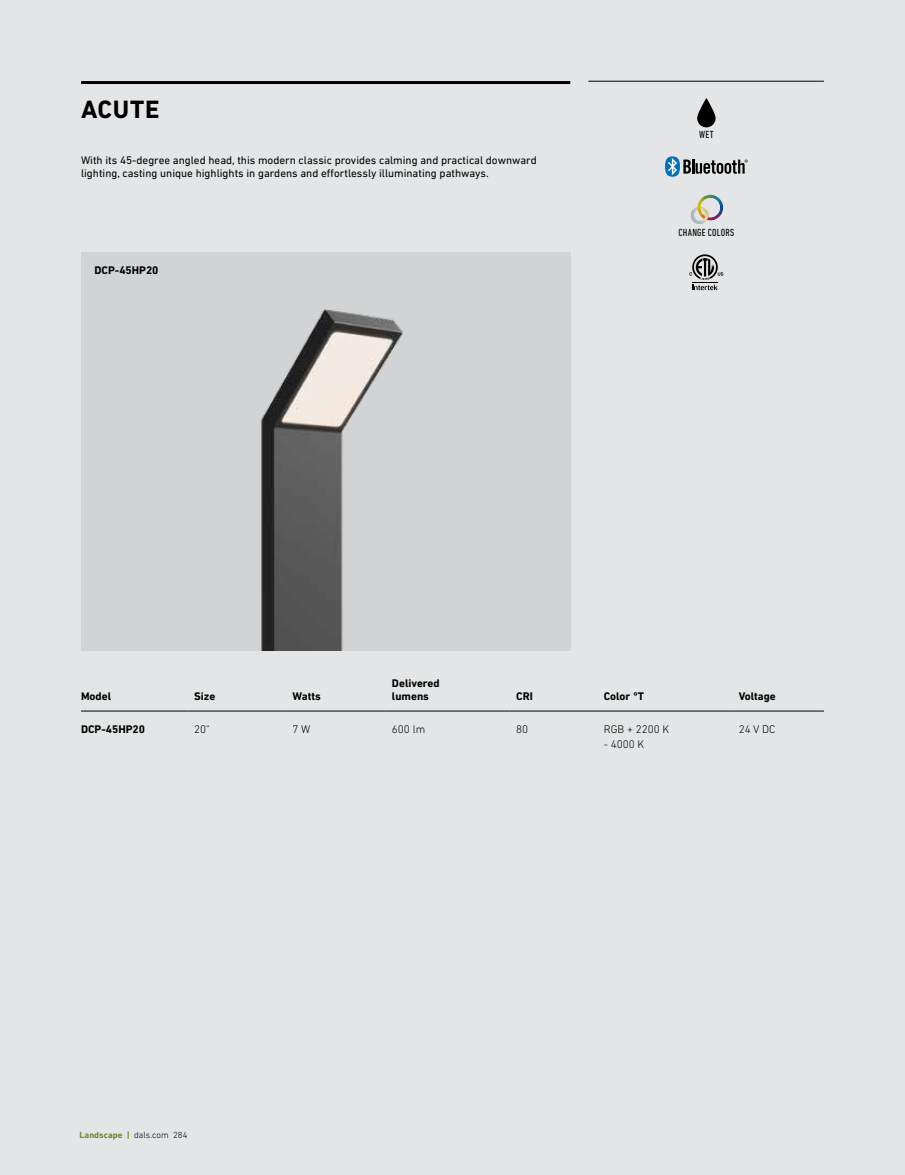
<style>
.page{position:relative;width:905px;height:1175px;background:#fff}
.page>*{position:absolute;margin:0;border:0;box-sizing:border-box;transform-origin:0 0}
.t1{font:700 25.5px "DIN Next LT Pro";letter-spacing:.03em;color:#000}
.t2{font:11.25px/13.5px "DIN Next LT Pro";color:#000}
.t3{font:700 11.25px/13.5px "DIN Next LT Pro";color:#000}
.t4{font:300 11.25px "DIN Next LT Pro";color:#000}
.t5{font:condensed 10.5px "DIN Next LT Pro";letter-spacing:.03em;color:#000}
.t6{font:300 9px "DIN Next LT Pro";color:#000}
.s1{font-weight:700;color:#76852e}
</style>
<div class="page">
<div style="left:0;top:0;width:904px;height:1174px;background:#e4e5e6"></div>
<hr style="left:588px;top:81px;width:235px;height:1px;background:#000">
<hr style="left:81px;top:711px;width:106px;height:1px;background:#000">
<hr style="left:187px;top:711px;width:99px;height:1px;background:#000">
<hr style="left:286px;top:711px;width:99px;height:1px;background:#000">
<hr style="left:385px;top:711px;width:124px;height:1px;background:#000">
<hr style="left:509px;top:711px;width:88px;height:1px;background:#000">
<hr style="left:597px;top:711px;width:135px;height:1px;background:#000">
<hr style="left:732px;top:711px;width:91px;height:1px;background:#000">
<div style="left:81px;top:252px;width:489px;height:398px;background:#d1d3d4"></div>
<div style="left:689px;top:193px;width:36px;height:33px;background:#000;opacity:.3"></div>
<svg style="left:697px;top:98px;width:18px;height:29px"></svg>
<svg style="left:665px;top:156px;width:82px;height:21px"></svg>
<svg style="left:689px;top:254px;width:34px;height:36px"></svg>
<hr style="left:81px;top:81px;width:489px;height:3px;background:#000">
<img style="left:261px;top:309px;width:142px;height:341px">
<h1 class="t1" style="left:81px;top:94px;width:80px">ACUTE</h1>
<p class="t2" style="left:81px;top:153px;width:457px">With its 45-degree angled head, this modern classic provides calming and practical downward lighting, casting unique highlights in gardens and effortlessly illuminating pathways.</p>
<p class="t3" style="left:94px;top:263px;width:66px">DCP-45HP20</p>
<p class="t5" style="left:699px;top:129px;width:16px">WET</p>
<p class="t5" style="left:678px;top:227px;width:57px">CHANGE COLORS</p>
<p class="t3" style="left:81px;top:689px;width:32px">Model</p>
<p class="t3" style="left:194px;top:689px;width:23px">Size</p>
<p class="t3" style="left:292px;top:689px;width:30px">Watts</p>
<p class="t3" style="left:392px;top:676px;width:49px">Delivered lumens</p>
<p class="t3" style="left:516px;top:689px;width:18px">CRI</p>
<p class="t3" style="left:603px;top:689px;width:42px">Color °T</p>
<p class="t3" style="left:738px;top:689px;width:39px">Voltage</p>
<p class="t3" style="left:81px;top:722px;width:66px">DCP-45HP20</p>
<p class="t4" style="left:194px;top:722px;width:17px">20"</p>
<p class="t4" style="left:292px;top:722px;width:19px">7 W</p>
<p class="t4" style="left:392px;top:722px;width:35px">600 lm</p>
<p class="t4" style="left:516px;top:722px;width:13px">80</p>
<p class="t4" style="left:603px;top:722px;width:67px">RGB + 2200 K</p>
<p class="t4" style="left:603px;top:737px;width:42px">- 4000 K</p>
<p class="t4" style="left:738px;top:722px;width:38px">24 V DC</p>
<p class="t6" style="left:80px;top:1129px;width:109px"><span class="s1">Landscape |</span> dals.com 284</p>
</div>
